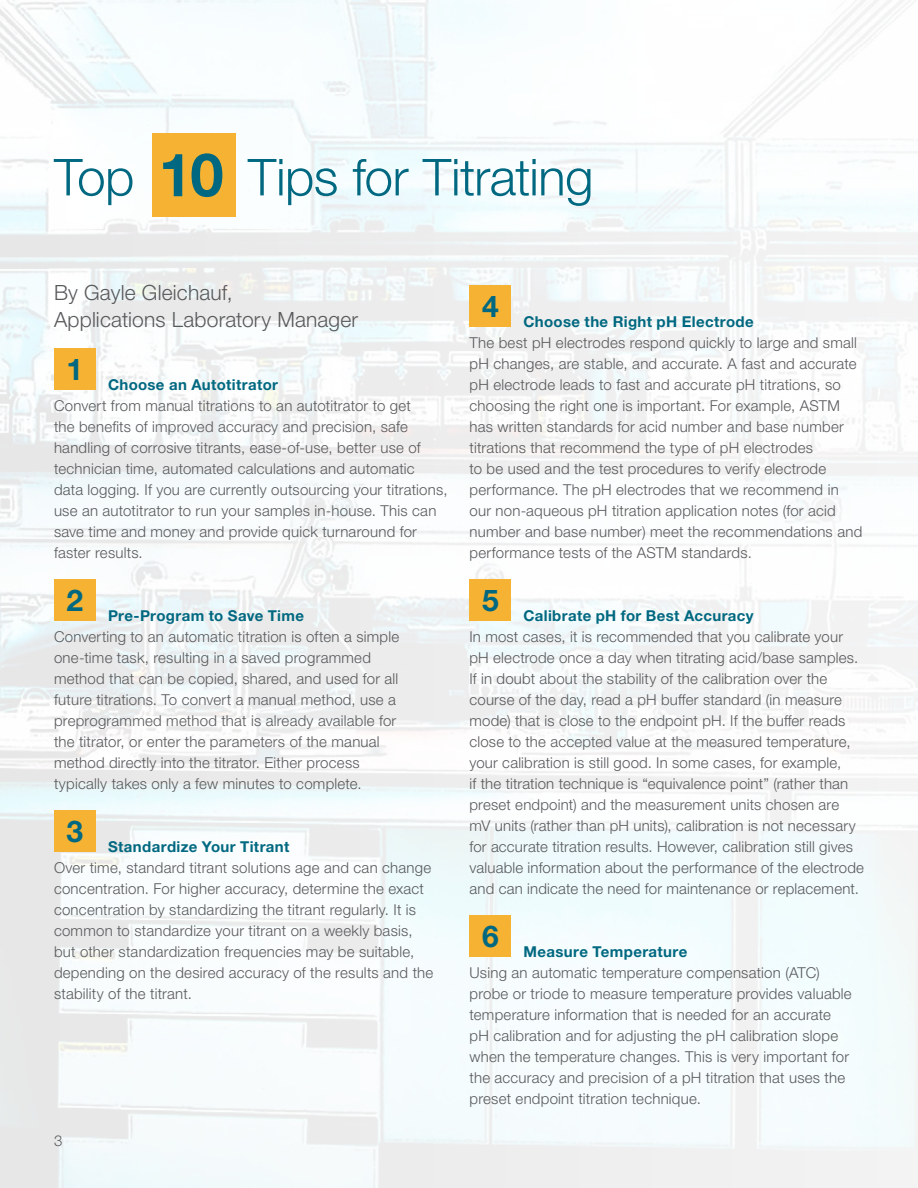
<style>
.page{position:relative;width:918px;height:1188px;background:#fff}
.page>*{position:absolute;margin:0;border:0;box-sizing:border-box;transform-origin:0 0}
.t1{font:700 60px "Helvetica Neue LTW1 G";color:#006880}
.t2{font:300 51px "Helvetica Neue LTW1 G";letter-spacing:-.01em;color:#006880}
.t3{font:700 30px "Helvetica Neue LTW1 G";color:#006880}
.t4{font:300 21px/27px "Helvetica Neue LTW1 G";letter-spacing:.01em;color:#58595b}
.t5{font:300 15px/21px "Helvetica Neue LTW1 G";letter-spacing:.015em;color:#58595b}
.t6{font:700 15px "Helvetica Neue LTW1 G";letter-spacing:.025em;color:#006880}
</style>
<div class="page">
<img style="left:0;top:0;width:918px;height:1188px">
<div style="left:54px;top:348px;width:42px;height:42px;background:#f6b333"></div>
<div style="left:152px;top:133px;width:84px;height:84px;background:#f6b333"></div>
<div style="left:54px;top:579px;width:42px;height:42px;background:#f6b333"></div>
<div style="left:54px;top:810px;width:42px;height:42px;background:#f6b333"></div>
<div style="left:470px;top:285px;width:42px;height:42px;background:#f6b333"></div>
<div style="left:470px;top:579px;width:42px;height:42px;background:#f6b333"></div>
<div style="left:470px;top:915px;width:42px;height:42px;background:#f6b333"></div>
<h1 class="t1" style="left:159px;top:138px;width:66px">10</h1>
<h2 class="t2" style="left:54px;top:146px;width:82px">Top</h2>
<h2 class="t2" style="left:248px;top:146px;width:347px">Tips for Titrating</h2>
<h3 class="t4" style="left:54px;top:279px;width:306px">By Gayle Gleichauf,<br>Applications Laboratory Manager</h3>
<h3 class="t3" style="left:67px;top:351px;width:18px">1</h3>
<p class="t6" style="left:108px;top:375px;width:172px">Choose an Autotitrator</p>
<p class="t5" style="left:54px;top:395px;width:395px">Convert from manual titrations to an autotitrator to get<br>the benefits of improved accuracy and precision, safe handling of corrosive titrants, ease-of-use, better use of technician time, automated calculations and automatic data logging. If you are currently outsourcing your titrations, use an autotitrator to run your samples in-house. This can save time and money and provide quick turnaround for faster results.</p>
<h3 class="t3" style="left:67px;top:582px;width:18px">2</h3>
<p class="t6" style="left:108px;top:606px;width:198px">Pre-Program to Save Time</p>
<p class="t5" style="left:54px;top:626px;width:347px">Converting to an automatic titration is often a simple one-time task, resulting in a saved programmed method that can be copied, shared, and used for all future titrations. To convert a manual method, use a preprogrammed method that is already available for the titrator, or enter the parameters of the manual method directly into the titrator. Either process typically takes only a few minutes to complete.</p>
<h3 class="t3" style="left:67px;top:813px;width:18px">3</h3>
<p class="t6" style="left:108px;top:837px;width:183px">Standardize Your Titrant</p>
<p class="t5" style="left:54px;top:857px;width:381px">Over time, standard titrant solutions age and can change concentration. For higher accuracy, determine the exact concentration by standardizing the titrant regularly. It is common to standardize your titrant on a weekly basis, but other standardization frequencies may be suitable, depending on the desired accuracy of the results and the stability of the titrant.</p>
<p class="t5" style="left:54px;top:1130px;width:10px">3</p>
<h3 class="t3" style="left:482px;top:288px;width:18px">4</h3>
<p class="t6" style="left:524px;top:312px;width:232px">Choose the Right pH Electrode</p>
<p class="t5" style="left:470px;top:332px;width:394px">The best pH electrodes respond quickly to large and small pH changes, are stable, and accurate. A fast and accurate pH electrode leads to fast and accurate pH titrations, so choosing the right one is important. For example, ASTM has written standards for acid number and base number titrations that recommend the type of pH electrodes<br>to be used and the test procedures to verify electrode performance. The pH electrodes that we recommend in our non-aqueous pH titration application notes (for acid number and base number) meet the recommendations and performance tests of the ASTM standards.</p>
<h3 class="t3" style="left:482px;top:582px;width:18px">5</h3>
<p class="t6" style="left:524px;top:606px;width:231px">Calibrate pH for Best Accuracy</p>
<p class="t5" style="left:470px;top:626px;width:396px">In most cases, it is recommended that you calibrate your pH electrode once a day when titrating acid/base samples.<br>If in doubt about the stability of the calibration over the course of the day, read a pH buffer standard (in measure mode) that is close to the endpoint pH. If the buffer reads close to the accepted value at the measured temperature, your calibration is still good. In some cases, for example,<br>if the titration technique is “equivalence point” (rather than preset endpoint) and the measurement units chosen are<br>mV units (rather than pH units), calibration is not necessary for accurate titration results. However, calibration still gives valuable information about the performance of the electrode and can indicate the need for maintenance or replacement.</p>
<h3 class="t3" style="left:482px;top:918px;width:18px">6</h3>
<p class="t6" style="left:524px;top:942px;width:165px">Measure Temperature</p>
<p class="t5" style="left:470px;top:962px;width:384px">Using an automatic temperature compensation (ATC) probe or triode to measure temperature provides valuable temperature information that is needed for an accurate pH calibration and for adjusting the pH calibration slope when the temperature changes. This is very important for the accuracy and precision of a pH titration that uses the preset endpoint titration technique.</p>
</div>
